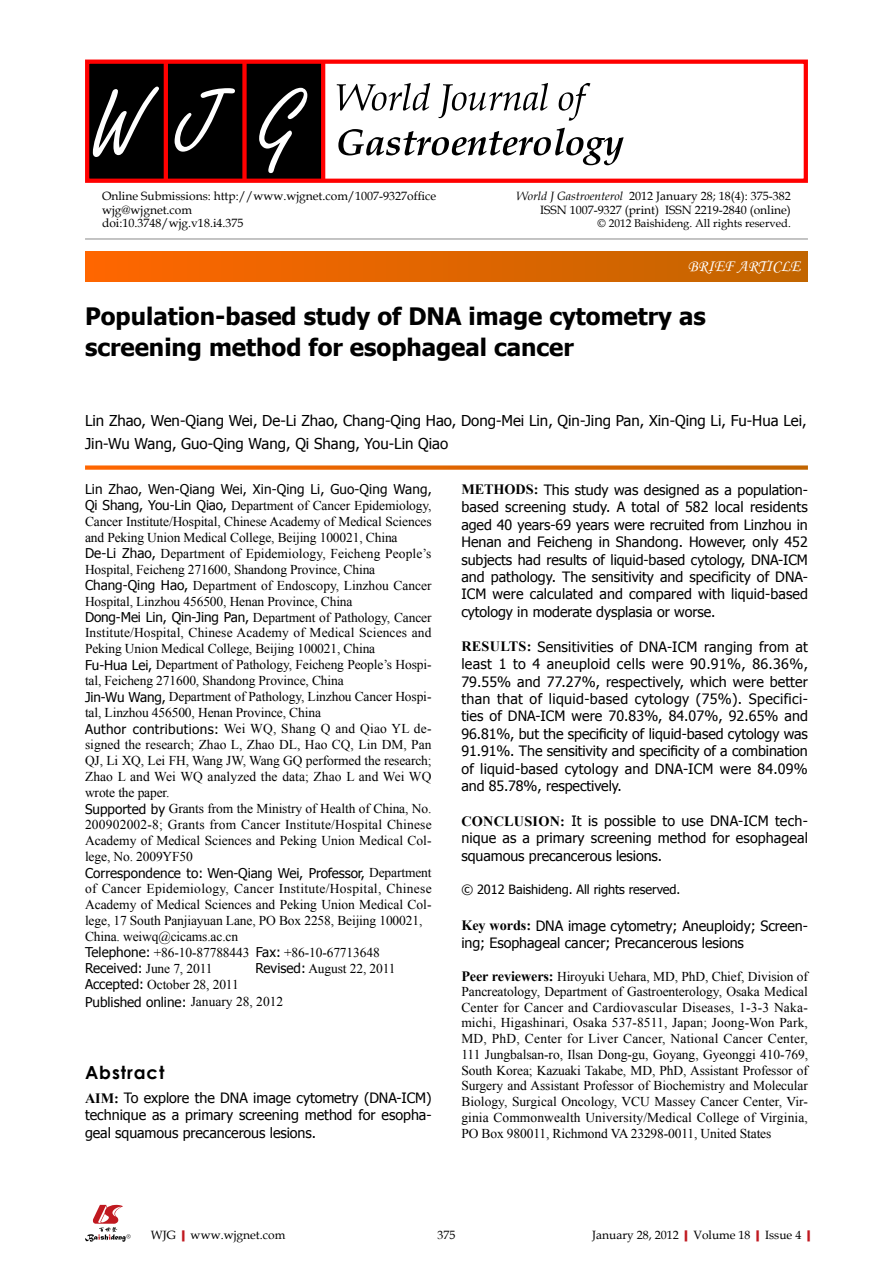
<style>
.page{position:relative;width:893px;height:1263px;background:#fff}
.page>*{position:absolute;margin:0;border:0;box-sizing:border-box;transform-origin:0 0}
.t1{font:700 24px/31.5px "Tahoma";color:#000}
.t2{font:700 18px "Century Gothic";letter-spacing:.05em;color:#000}
.t3{font:16.5px "Monotype Corsiva";color:#fff}
.t4{font:15px/22.5px "Tahoma";color:#000}
.t5{font:14.25px/17.4px "Tahoma";letter-spacing:-.005em;color:#000;text-align:justify}
.t6{font:13.5px/16px "Times New Roman";letter-spacing:-.01em;color:#000}
.t7{font:13.5px "Tahoma";color:#000}
.t8{font:12.75px "Tahoma";letter-spacing:-.005em;color:#000}
.t9{font:12px/13.5px "Book Antiqua";color:#000}
.t10{font:11.25px "Book Antiqua";color:#000}
.s1{font-style:italic}
.s2{font-family:"Tahoma"}
.s3{font-family:"Times New Roman"}
.s4{font-family:"Times New Roman";font-weight:700}
.s5{font-weight:700;font-size:14.25px}
.s6{font-weight:700;color:#c01920}
</style>
<div class="page">
<div style="left:85px;top:252px;width:723px;height:29px;background:linear-gradient(to right,#f60,#c16500)"></div>
<svg style="left:85px;top:465px;width:723px;height:5px;background:#e47c26"></svg>
<hr style="left:85px;top:239px;width:723px;height:1px;background:#898989">
<div style="left:87px;top:61px;width:236px;height:121px;background:#000"></div>
<hr style="left:164px;top:61px;width:4px;height:121px;background:#f00">
<div style="left:242px;top:61px;width:5px;height:121px;background:#f00"></div>
<hr style="left:321px;top:61px;width:4px;height:121px;background:#f00">
<div style="left:85px;top:60px;width:723px;height:123px;border:4px solid #f00"></div>
<svg style="left:259px;top:88px;width:48px;height:85px"></svg>
<svg style="left:175px;top:88px;width:60px;height:64px"></svg>
<svg style="left:93px;top:87px;width:66px;height:70px"></svg>
<svg style="left:337px;top:83px;width:253px;height:38px"></svg>
<svg style="left:338px;top:128px;width:286px;height:37px"></svg>
<svg style="left:85px;top:1205px;width:46px;height:37px"></svg>
<p class="t9" style="left:102px;top:189px;width:336px">Online Submissions: http://www.wjgnet.com/1007-9327office wjg@wjgnet.com<br>doi:10.3748/wjg.v18.i4.375</p>
<p class="t9" style="left:517px;top:189px;width:276px;text-align:right"><span class="s1">World J Gastroenterol</span> 2012 January 28; 18(4): 375-382<br>ISSN 1007-9327 (print) ISSN 2219-2840 (online)</p>
<p class="t10" style="left:598px;top:215px;width:195px">© 2012 Baishideng. All rights reserved.</p>
<p class="t3" style="left:688px;top:256px;width:114px">BRIEF ARTICLE</p>
<h1 class="t1" style="left:85px;top:298px;width:622px">Population-based study of DNA image cytometry as screening method for esophageal cancer</h1>
<p class="t4" style="left:85px;top:409px;width:723px">Lin Zhao, Wen-Qiang Wei, De-Li Zhao, Chang-Qing Hao, Dong-Mei Lin, Qin-Jing Pan, Xin-Qing Li, Fu-Hua Lei,<br>Jin-Wu Wang, Guo-Qing Wang, Qi Shang, You-Lin Qiao</p>
<p class="t7" style="left:85px;top:480px;width:348px">Lin Zhao, Wen-Qiang Wei, Xin-Qing Li, Guo-Qing Wang,</p>
<p class="t6" style="left:85px;top:497px;width:348px"><span class="s2">Qi Shang, You-Lin Qiao,</span> Department of Cancer Epidemiology, Cancer Institute/Hospital, Chinese Academy of Medical Sciences and Peking Union Medical College, Beijing 100021, China <span class="s2">De-Li Zhao,</span> Department of Epidemiology, Feicheng People’s Hospital, Feicheng 271600, Shandong Province, China <span class="s2">Chang-Qing Hao,</span> Department of Endoscopy, Linzhou Cancer Hospital, Linzhou 456500, Henan Province, China<br><span class="s2">Dong-Mei Lin, Qin-Jing Pan,</span> Department of Pathology, Cancer Institute/Hospital, Chinese Academy of Medical Sciences and Peking Union Medical College, Beijing 100021, China<br><span class="s2">Fu-Hua Lei,</span> Department of Pathology, Feicheng People’s Hospi&shy;tal, Feicheng 271600, Shandong Province, China<br><span class="s2">Jin-Wu Wang,</span> Department of Pathology, Linzhou Cancer Hospi&shy;tal, Linzhou 456500, Henan Province, China<br><span class="s2">Author contributions:</span> Wei WQ, Shang Q and Qiao YL de&shy;signed the research; Zhao L, Zhao DL, Hao CQ, Lin DM, Pan QJ, Li XQ, Lei FH, Wang JW, Wang GQ performed the research; Zhao L and Wei WQ analyzed the data; Zhao L and Wei WQ wrote the paper.<br><span class="s2">Supported by</span> Grants from the Ministry of Health of China, No.<br>200902002-8; Grants from Cancer Institute/Hospital Chinese Academy of Medical Sciences and Peking Union Medical Col&shy;lege, No. 2009YF50</p>
<p class="t7" style="left:85px;top:864px;width:348px">Correspondence to: Wen-Qiang Wei, Professor, <span class="s3">Department</span></p>
<p class="t6" style="left:85px;top:880px;width:348px">of Cancer Epidemiology, Cancer Institute/Hospital, Chinese Academy of Medical Sciences and Peking Union Medical Col&shy;lege, 17 South Panjiayuan Lane, PO Box 2258, Beijing 100021, China. weiwq@cicams.ac.cn<br><span class="s2">Telephone:</span> +86-10-87788443 <span class="s2">Fax:</span> +86-10-67713648<br><span class="s2">Received:</span> June 7, 2011</p>
<p class="t6" style="left:255px;top:960px;width:142px"><span class="s2">Revised:</span> August 22, 2011</p>
<p class="t6" style="left:85px;top:976px;width:155px"><span class="s2">Accepted:</span> October 28, 2011</p>
<p class="t7" style="left:85px;top:992px;width:200px">Published online: <span class="s3">January 28, 2012</span></p>
<h2 class="t2" style="left:85px;top:1059px;width:81px">Abstract</h2>
<p class="t5" style="left:85px;top:1088px;width:348px"><span class="s4">AIM:</span> To explore the DNA image cytometry (DNA-ICM) technique as a primary screening method for esopha&shy;geal squamous precancerous lesions.</p>
<p class="t5" style="left:461px;top:480px;width:348px"><span class="s4">METHODS:</span> This study was designed as a population&shy;based screening study. A total of 582 local residents aged 40 years-69 years were recruited from Linzhou in Henan and Feicheng in Shandong. However, only 452 subjects had results of liquid-based cytology, DNA-ICM and pathology. The sensitivity and specificity of DNA-ICM were calculated and compared with liquid-based cytology in moderate dysplasia or worse.</p>
<p class="t5" style="left:461px;top:637px;width:348px"><span class="s4">RESULTS:</span> Sensitivities of DNA-ICM ranging from at least 1 to 4 aneuploid cells were 90.91%, 86.36%, 79.55% and 77.27%, respectively, which were better than that of liquid-based cytology (75%). Specifici&shy;ties of DNA-ICM were 70.83%, 84.07%, 92.65% and 96.81%, but the specificity of liquid-based cytology was 91.91%. The sensitivity and specificity of a combination of liquid-based cytology and DNA-ICM were 84.09% and 85.78%, respectively.</p>
<p class="t5" style="left:461px;top:811px;width:348px"><span class="s4">CONCLUSION:</span> It is possible to use DNA-ICM tech&shy;nique as a primary screening method for esophageal squamous precancerous lesions.</p>
<p class="t8" style="left:461px;top:881px;width:221px">© 2012 Baishideng. All rights reserved.</p>
<p class="t5" style="left:461px;top:916px;width:348px"><span class="s4">Key words:</span> DNA image cytometry; Aneuploidy; Screen&shy;ing; Esophageal cancer; Precancerous lesions</p>
<p class="t6" style="left:461px;top:968px;width:348px;text-align:justify"><span class="s5">Peer reviewers:</span> Hiroyuki Uehara, MD, PhD, Chief, Division of Pancreatology, Department of Gastroenterology, Osaka Medical Center for Cancer and Cardiovascular Diseases, 1-3-3 Naka&shy;michi, Higashinari, Osaka 537-8511, Japan; Joong-Won Park, MD, PhD, Center for Liver Cancer, National Cancer Center, 111 Jungbalsan-ro, Ilsan Dong-gu, Goyang, Gyeonggi 410-769, South Korea; Kazuaki Takabe, MD, PhD, Assistant Professor of Surgery and Assistant Professor of Biochemistry and Molecular Biology, Surgical Oncology, VCU Massey Cancer Center, Vir&shy;ginia Commonwealth University/Medical College of Virginia, PO Box 980011, Richmond VA 23298-0011, United States</p>
<p class="t9" style="left:151px;top:1227px;width:136px">WJG<span class="s6">|</span>www.wjgnet.com</p>
<p class="t9" style="left:437px;top:1227px;width:19px">375</p>
<p class="t9" style="left:592px;top:1227px;width:225px">January 28, 2012<span class="s6">|</span>Volume 18<span class="s6">|</span>Issue 4<span class="s6">|</span></p>
</div>
